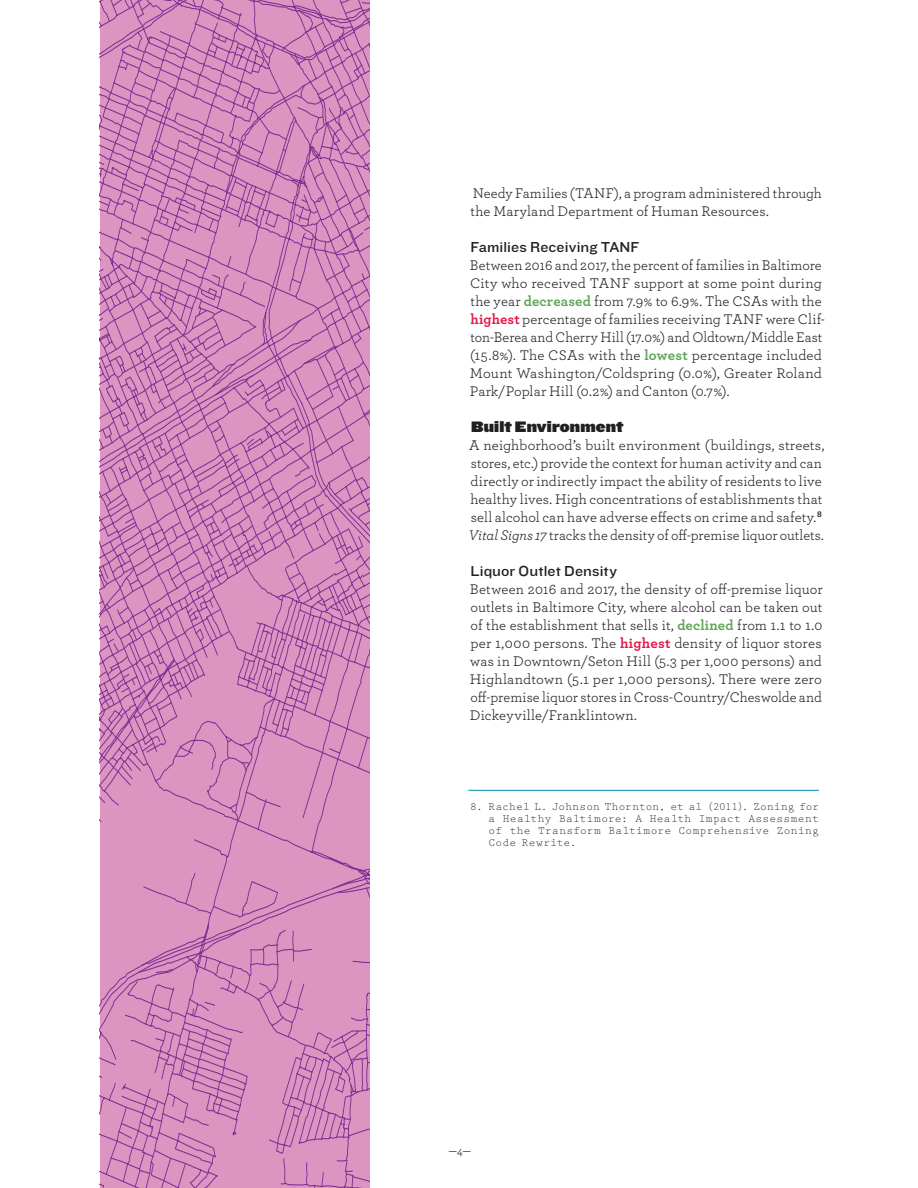
<style>
.page{position:relative;width:918px;height:1188px;background:#fff}
.page>*{position:absolute;margin:0;border:0;box-sizing:border-box;transform-origin:0 0}
.SubHead_2{font:15.75px "Knockout 93 Ultmt Heviwt";letter-spacing:.015em;color:#231f20}
.SubHead_3{font:15px "Knockout HTF32 Junior Cruiserwt";letter-spacing:.005em;color:#231f20}
.Body_copy{font:14.7px/18px "Archer";letter-spacing:.005em;color:#231f20}
.t1{font:12px "Archer";color:#231f20;scale:.96 1}
.footnotes{font:11.25px/12px "Prestige Elite Std";letter-spacing:.025em;color:#231f20;text-align:justify}
.s1{font-weight:700;color:#5fa657}
.s2{font-weight:700;color:#e31a47}
.s3{font-style:italic}
</style>
<div class="page">
<hr style="left:468px;top:790px;width:351px;height:1px;background:#008bb0">
<svg style="left:100px;top:0;width:270px;height:1188px;background:#d088ba"></svg>
<p class="Body_copy" style="left:471px;top:183px;width:353px">Needy Families (TANF), a program administered through the Maryland Department of Human Resources.</p>
<p class="SubHead_3" style="left:471px;top:239px;width:170px">Families Receiving TANF</p>
<p class="Body_copy" style="left:470px;top:255px;width:357px">Between 2016 and 2017, the percent of families in Baltimore City who received TANF support at some point during the year <span class="s1">decreased</span> from 7.9% to 6.9%. The CSAs with the <span class="s2">highest</span> percentage of families receiving TANF were Clif&shy;ton-Berea and Cherry Hill (17.0%) and Oldtown/Middle East (15.8%). The CSAs with the <span class="s1">lowest</span> percentage included Mount Washington/Coldspring (0.0%), Greater Roland Park/Poplar Hill (0.2%) and Canton (0.7%).</p>
<p class="SubHead_2" style="left:471px;top:415px;width:154px">Built Environment</p>
<p class="Body_copy" style="left:469px;top:435px;width:357px">A neighborhood’s built environment (buildings, streets, stores, etc.) provide the context for human activity and can directly or indirectly impact the ability of residents to live healthy lives. High concentrations of establishments that sell alcohol can have adverse effects on crime and safety. <sup>8<br></sup><span class="s3">Vital Signs 17</span> tracks the density of off-premise liquor outlets.</p>
<p class="SubHead_3" style="left:471px;top:563px;width:148px">Liquor Outlet Density</p>
<p class="Body_copy" style="left:470px;top:579px;width:354px;text-align:justify">Between 2016 and 2017, the density of off-premise liquor outlets in Baltimore City, where alcohol can be taken out of the establishment that sells it, <span class="s1">declined</span> from 1.1 to 1.0 per 1,000 persons. The <span class="s2">highest</span> density of liquor stores was in Downtown/Seton Hill (5.3 per 1,000 persons) and Highlandtown (5.1 per 1,000 persons). There were zero off-premise liquor stores in Cross-Country/Cheswolde and Dickeyville/Franklintown.</p>
<p class="footnotes" style="left:489px;top:801px;width:332px;text-indent:-18px">8. Rachel L. Johnson Thornton, et al (2011). Zoning for a Healthy Baltimore: A Health Impact Assessment of the Transform Baltimore Comprehensive Zoning Code Rewrite.</p>
<p class="t1" style="left:449px;top:1143px;width:25px">—4—</p>
</div>
